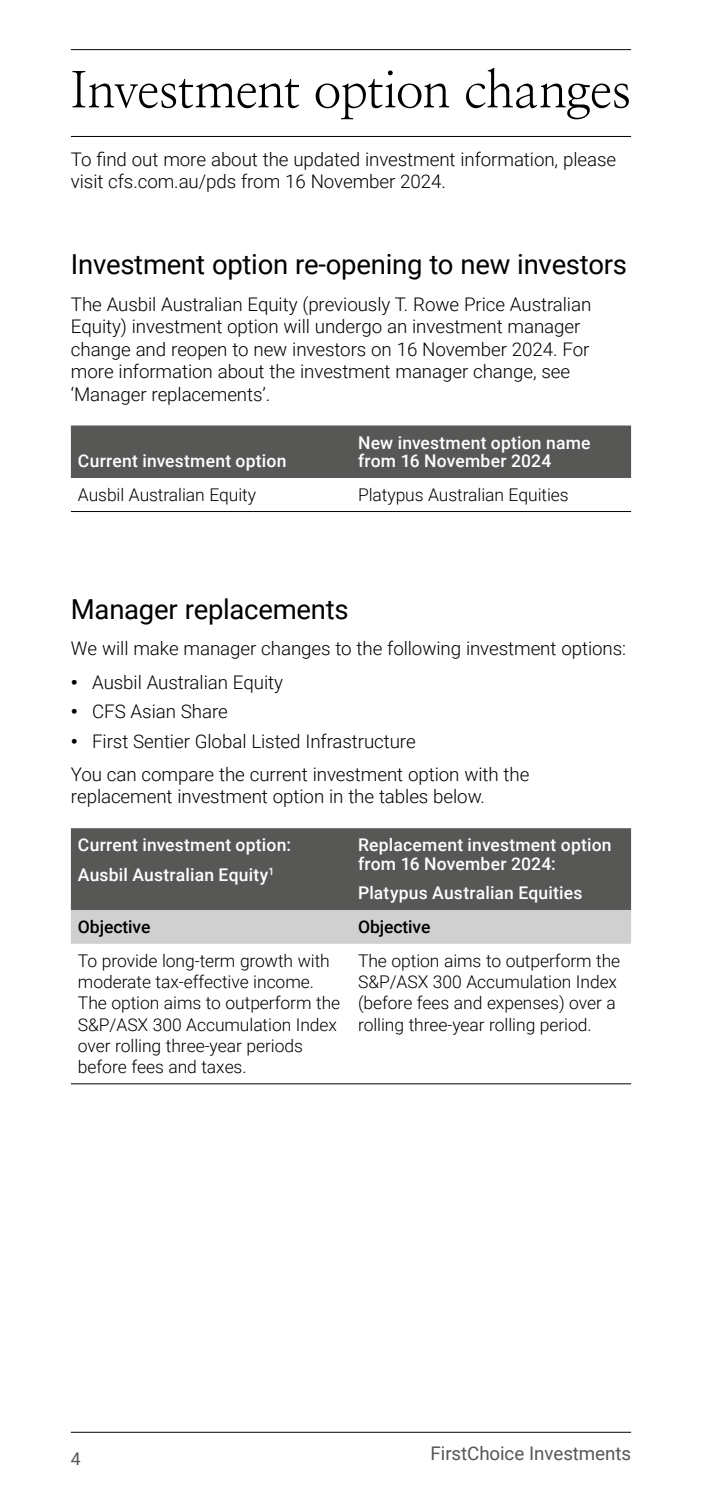
<style>
.page{position:relative;width:702px;height:1489px;background:#fff}
.page>*{position:absolute;margin:0;border:0;box-sizing:border-box;transform-origin:0 0}
.KCF_02_Section_Head{font:50px "Nanum Myeongjo";letter-spacing:-.02em;color:#000}
.KCF_02_Subhead_1{font:27.5px "Roboto";letter-spacing:-.01em;color:#000}
.KCF_01_Body{font:300 18.75px/22.5px "Roboto";letter-spacing:-.005em;color:#000}
.t1{font:18.75px "Roboto";letter-spacing:-.005em;color:#575756}
.KCF_09_Table_Body{font:300 17.5px/21.2px "Roboto";letter-spacing:-.005em;color:#000}
.KCF_09_Table_Col_Head{font:500 17.5px/18.8px "Roboto";letter-spacing:.01em;color:#fff}
.KCF_09_Table_Body_Medium{font:500 17.5px "Roboto";letter-spacing:-.005em;color:#000}
.t2{font:17.5px "Roboto";color:#575756}
.s1{font-weight:900}
</style>
<div class="page">
<hr style="left:71px;top:1431px;width:560px;height:1px;background:#000">
<hr style="left:71px;top:49px;width:560px;height:1px;background:#000">
<hr style="left:71px;top:136px;width:560px;height:1px;background:#000">
<div style="left:71px;top:425px;width:560px;height:53px;background:#575756"></div>
<hr style="left:71px;top:511px;width:280px;height:1px;background:#000">
<hr style="left:351px;top:511px;width:280px;height:1px;background:#000">
<div style="left:71px;top:828px;width:560px;height:82px;background:#575756"></div>
<div style="left:71px;top:910px;width:560px;height:33px;background:#d0d0d0"></div>
<hr style="left:71px;top:1083px;width:280px;height:1px;background:#000">
<hr style="left:351px;top:1083px;width:280px;height:1px;background:#000">
<p class="KCF_02_Section_Head" style="left:71px;top:60px;width:561px">Investment option changes</p>
<p class="KCF_01_Body" style="left:71px;top:147px;width:546px">To find out more about the updated investment information, please visit cfs.com.au/pds from 16 November 2024.</p>
<p class="KCF_02_Subhead_1" style="left:71px;top:245px;width:557px">Investment option re-opening to new investors</p>
<p class="KCF_01_Body" style="left:71px;top:292px;width:522px">The Ausbil Australian Equity (previously T. Rowe Price Australian Equity) investment option will undergo an investment manager change and reopen to new investors on 16 November 2024. For more information about the investment manager change, see ‘Manager replacements’.</p>
<p class="KCF_09_Table_Col_Head" style="left:78px;top:451px;width:210px">Current investment option</p>
<p class="KCF_09_Table_Col_Head" style="left:358px;top:432px;width:234px">New investment option name from 16 November 2024</p>
<p class="KCF_09_Table_Body" style="left:78px;top:483px;width:180px">Ausbil Australian Equity</p>
<p class="KCF_09_Table_Body" style="left:358px;top:483px;width:212px">Platypus Australian Equities</p>
<p class="KCF_02_Subhead_1" style="left:71px;top:589px;width:279px">Manager replacements</p>
<p class="KCF_01_Body" style="left:71px;top:636px;width:556px">We will make manager changes to the following investment options:</p>
<p class="KCF_01_Body" style="left:71px;top:670px;width:214px"><span class="s1">•</span> Ausbil Australian Equity</p>
<p class="KCF_01_Body" style="left:71px;top:699px;width:158px"><span class="s1">•</span> CFS Asian Share</p>
<p class="KCF_01_Body" style="left:71px;top:729px;width:346px"><span class="s1">•</span> First Sentier Global Listed Infrastructure</p>
<p class="KCF_01_Body" style="left:71px;top:762px;width:460px">You can compare the current investment option with the replacement investment option in the tables below.</p>
<p class="KCF_09_Table_Col_Head" style="left:78px;top:835px;width:214px">Current investment option:</p>
<p class="KCF_09_Table_Col_Head" style="left:78px;top:864px;width:198px">Ausbil Australian Equity<sup>1</sup></p>
<p class="KCF_09_Table_Col_Head" style="left:358px;top:835px;width:255px">Replacement investment option from 16 November 2024:</p>
<p class="KCF_09_Table_Col_Head" style="left:358px;top:883px;width:226px">Platypus Australian Equities</p>
<p class="KCF_09_Table_Body_Medium" style="left:78px;top:914px;width:74px">Objective</p>
<p class="KCF_09_Table_Body_Medium" style="left:358px;top:914px;width:74px">Objective</p>
<p class="KCF_09_Table_Body" style="left:78px;top:949px;width:264px">To provide long-term growth with moderate tax-effective income.<br>The option aims to outperform the<br>S&amp;P/ASX 300 Accumulation Index over rolling three-year periods before fees and taxes.</p>
<p class="KCF_09_Table_Body" style="left:358px;top:949px;width:264px">The option aims to outperform the S&amp;P/ASX 300 Accumulation Index (before fees and expenses) over a rolling three-year rolling period.</p>
<p class="t2" style="left:71px;top:1446px;width:11px">4</p>
<p class="t1" style="left:430px;top:1439px;width:202px">FirstChoice Investments</p>
</div>
